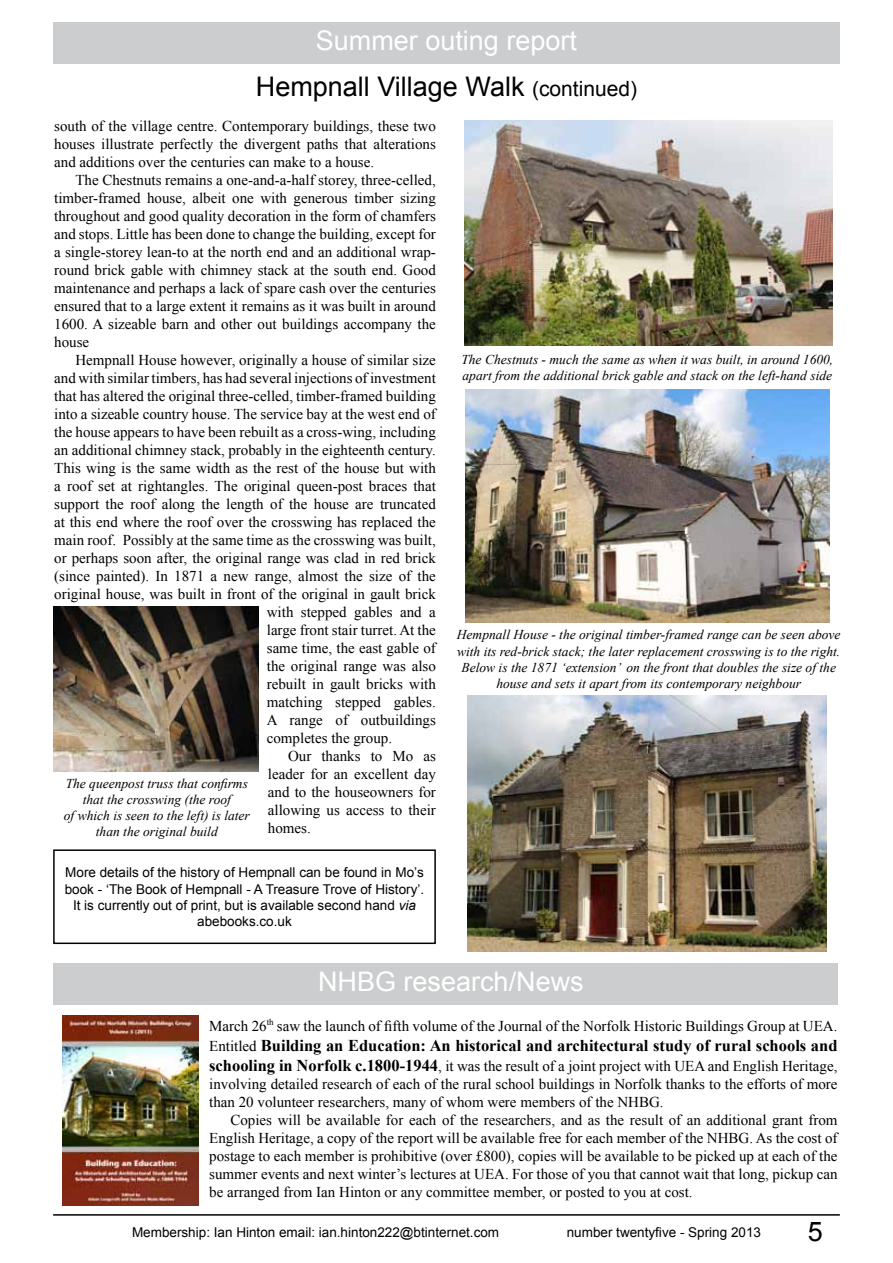
<style>
.page{position:relative;width:893px;height:1263px;background:#fff}
.page>*{position:absolute;margin:0;border:0;box-sizing:border-box;transform-origin:0 0}
.t1{font:27px "Arial";color:#fff}
.t2{font:27px "Arial";color:#000}
.t3{font:700 16.5px "Times New Roman";color:#000}
.t4{font:15px/18px "Times New Roman";color:#000;text-align:justify}
.t5{font:italic 13.5px/16.2px "Times New Roman";color:#000;text-align:center}
.t6{font:13.5px/16.2px "Arial";color:#000;text-align:center}
.s1{font-size:21px}
.s2{font-style:italic}
.s3{font-weight:400;font-size:15px}
.s4{font-weight:700;font-size:16.5px}
</style>
<div class="page">
<hr style="left:53px;top:1214px;width:787px;height:1px;background:#000">
<div style="left:53px;top:23px;width:787px;height:41px;background:#cbcdcf"></div>
<img style="left:465px;top:120px;width:367px;height:225px">
<img style="left:465px;top:389px;width:364px;height:233px">
<img style="left:468px;top:695px;width:359px;height:256px">
<img style="left:53px;top:606px;width:205px;height:165px">
<div style="left:53px;top:849px;width:383px;height:95px;border:2px solid #000"></div>
<div style="left:54px;top:963px;width:783px;height:42px;background:#cbcdce"></div>
<img style="left:62px;top:1015px;width:136px;height:190px">
<h1 class="t1" style="left:316px;top:23px;width:263px">Summer outing report</h1>
<h1 class="t2" style="left:256px;top:69px;width:383px">Hempnall Village Walk <span class="s1">(continued)</span></h1>
<p class="t4" style="left:54px;top:117px;width:383px">south of the village centre. Contemporary buildings, these two houses illustrate perfectly the divergent paths that alterations and additions over the centuries can make to a house.</p>
<p class="t4" style="left:54px;top:171px;width:383px;text-indent:21px">The Chestnuts remains a one-and-a-half storey, three-celled, timber-framed house, albeit one with generous timber sizing throughout and good quality decoration in the form of chamfers and stops. Little has been done to change the building, except for a single-storey lean-to at the north end and an additional wrap&shy;round brick gable with chimney stack at the south end. Good maintenance and perhaps a lack of spare cash over the centuries ensured that to a large extent it remains as it was built in around 1600. A sizeable barn and other out buildings accompany the house</p>
<p class="t4" style="left:75px;top:351px;width:362px">Hempnall House however, originally a house of similar size</p>
<p class="t4" style="left:54px;top:369px;width:383px">and with similar timbers, has had several injections of investment</p>
<p class="t4" style="left:54px;top:387px;width:383px">that has altered the original three-celled, timber-framed building</p>
<p class="t4" style="left:54px;top:405px;width:383px">into a sizeable country house. The service bay at the west end of</p>
<p class="t4" style="left:54px;top:423px;width:383px">the house appears to have been rebuilt as a cross-wing, including</p>
<p class="t4" style="left:54px;top:441px;width:383px">an additional chimney stack, probably in the eighteenth century.</p>
<p class="t4" style="left:54px;top:459px;width:383px">This wing is the same width as the rest of the house but with</p>
<p class="t4" style="left:54px;top:477px;width:383px">a roof set at rightangles. The original queen-post braces that</p>
<p class="t4" style="left:54px;top:495px;width:383px">support the roof along the length of the house are truncated</p>
<p class="t4" style="left:54px;top:513px;width:383px">at this end where the roof over the crosswing has replaced the</p>
<p class="t4" style="left:54px;top:531px;width:383px">main roof. Possibly at the same time as the crosswing was built,</p>
<p class="t4" style="left:54px;top:549px;width:383px">or perhaps soon after, the original range was clad in red brick</p>
<p class="t4" style="left:54px;top:567px;width:383px">(since painted). In 1871 a new range, almost the size of the</p>
<p class="t4" style="left:54px;top:585px;width:383px">original house, was built in front of the original in gault brick</p>
<p class="t4" style="left:267px;top:603px;width:171px">with stepped gables and a</p>
<p class="t4" style="left:267px;top:621px;width:171px">large front stair turret. At the</p>
<p class="t4" style="left:267px;top:639px;width:171px">same time, the east gable of</p>
<p class="t4" style="left:267px;top:657px;width:171px">the original range was also</p>
<p class="t4" style="left:267px;top:675px;width:171px">rebuilt in gault bricks with</p>
<p class="t4" style="left:267px;top:693px;width:171px">matching stepped gables.</p>
<p class="t4" style="left:267px;top:711px;width:171px">A range of outbuildings</p>
<p class="t4" style="left:267px;top:729px;width:127px">completes the group.</p>
<p class="t4" style="left:288px;top:747px;width:149px">Our thanks to Mo as</p>
<p class="t4" style="left:268px;top:765px;width:169px">leader for an excellent day</p>
<p class="t4" style="left:268px;top:783px;width:169px">and to the houseowners for</p>
<p class="t4" style="left:268px;top:801px;width:169px">allowing us access to their</p>
<p class="t4" style="left:268px;top:819px;width:44px">homes.</p>
<p class="t5" style="left:64px;top:775px;width:188px">The queenpost truss that confirms that the crosswing (the roof<br>of which is seen to the left) is later than the original build</p>
<p class="t6" style="left:65px;top:865px;width:361px">More details of the history of Hempnall can be found in Mo’s book - ‘The Book of Hempnall - A Treasure Trove of History’.<br>It is currently out of print, but is available second hand <span class="s2">via </span>abebooks.co.uk</p>
<p class="t5" style="left:461px;top:351px;width:373px;text-align:left">The Chestnuts - much the same as when it was built, in around 1600, apart from the additional brick gable and stack on the left-hand side</p>
<p class="t5" style="left:457px;top:626px;width:385px">Hempnall House - the original timber-framed range can be seen above with its red-brick stack; the later replacement crosswing is to the right.<br>Below is the 1871 ‘extension’ on the front that doubles the size of the house and sets it apart from its contemporary neighbour</p>
<h1 class="t1" style="left:318px;top:964px;width:267px">NHBG research/News</h1>
<p class="t4" style="left:209px;top:1017px;width:630px">March 26<sup>th</sup> saw the launch of fifth volume of the Journal of the Norfolk Historic Buildings Group at UEA.</p>
<p class="t3" style="left:209px;top:1034px;width:630px"><span class="s3">Entitled</span> Building an Education: An historical and architectural study of rural schools and</p>
<p class="t4" style="left:209px;top:1056px;width:630px"><span class="s4">schooling in Norfolk c.1800-1944</span>, it was the result of a joint project with UEA and English Heritage, involving detailed research of each of the rural school buildings in Norfolk thanks to the efforts of more than 20 volunteer researchers, many of whom were members of the NHBG.</p>
<p class="t4" style="left:209px;top:1110px;width:630px;text-indent:21px">Copies will be available for each of the researchers, and as the result of an additional grant from English Heritage, a copy of the report will be available free for each member of the NHBG. As the cost of postage to each member is prohibitive (over £800), copies will be available to be picked up at each of the summer events and next winter’s lectures at UEA. For those of you that cannot wait that long, pickup can be arranged from Ian Hinton or any committee member, or posted to you at cost.</p>
<p class="t6" style="left:132px;top:1224px;width:369px">Membership: Ian Hinton email: ian.hinton222@btinternet.com</p>
<p class="t6" style="left:567px;top:1224px;width:196px">number twentyfive - Spring 2013</p>
<h1 class="t2" style="left:808px;top:1214px;width:17px">5</h1>
</div>
